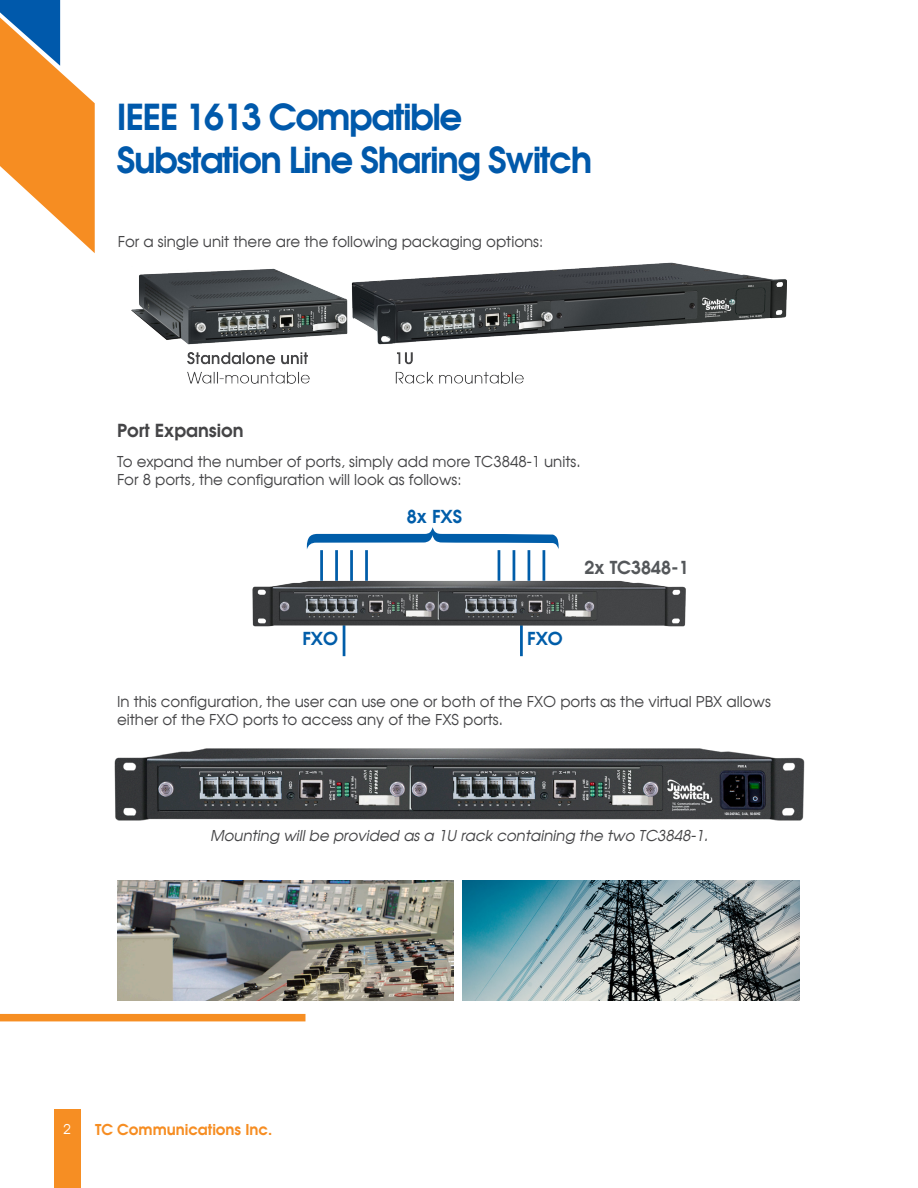
<style>
.page{position:relative;width:918px;height:1188px;background:#fff}
.page>*{position:absolute;margin:0;border:0;box-sizing:border-box;transform-origin:0 0}
.t1{font:700 35.85px/43px "Avalon";letter-spacing:-.04em;color:#0059ab}
.t2{font:700 18px "Avalon";color:#454547}
.t3{font:700 17.85px "Avalon";color:#005da9}
.t4{font:700 17.85px "Avalon";color:#54575a}
.t5{font:15px/18px "Avalon Plain";color:#454547}
.t6{font:italic 15px "Avalon Plain";color:#454547}
.t7{font:700 15px "Avalon";color:#f68d22}
.t8{font:13.5px "Avalon Plain";color:#fff}
</style>
<div class="page">
<svg style="left:0;top:0;width:95px;height:253px"></svg>
<img style="left:132px;top:263px;width:654px;height:121px">
<hr style="left:520px;top:612px;width:3px;height:44px;background:#005da9">
<hr style="left:320px;top:550px;width:3px;height:44px;background:#005da9">
<hr style="left:335px;top:550px;width:3px;height:44px;background:#005da9">
<hr style="left:350px;top:550px;width:3px;height:44px;background:#005da9">
<hr style="left:365px;top:550px;width:3px;height:44px;background:#005da9">
<hr style="left:498px;top:550px;width:2px;height:44px;background:#005da9">
<hr style="left:513px;top:550px;width:2px;height:44px;background:#005da9">
<hr style="left:528px;top:550px;width:2px;height:44px;background:#005da9">
<hr style="left:543px;top:550px;width:2px;height:44px;background:#005da9">
<hr style="left:343px;top:612px;width:2px;height:44px;background:#005da9">
<svg style="left:307px;top:527px;width:252px;height:22px"></svg>
<img style="left:252px;top:580px;width:434px;height:48px">
<img style="left:114px;top:748px;width:691px;height:73px">
<div style="left:54px;top:1110px;width:27px;height:78px;background:#f68e23"></div>
<img style="left:117px;top:880px;width:337px;height:121px">
<img style="left:463px;top:880px;width:336px;height:121px">
<div style="left:0;top:1014px;width:305px;height:7px;background:#f68e23"></div>
<p class="t1" style="left:117px;top:94px;width:477px">IEEE 1613 Compatible<br>Substation Line Sharing Switch</p>
<p class="t5" style="left:118px;top:232px;width:427px">For a single unit there are the following packaging options:</p>
<p class="t2" style="left:117px;top:418px;width:128px">Port Expansion</p>
<p class="t5" style="left:117px;top:452px;width:465px">To expand the number of ports, simply add more TC3848-1 units.</p>
<p class="t5" style="left:117px;top:470px;width:346px">For 8 ports, the configuration will look as follows:</p>
<p class="t3" style="left:407px;top:504px;width:57px">8x FXS</p>
<p class="t3" style="left:302px;top:627px;width:37px">FXO</p>
<p class="t3" style="left:527px;top:627px;width:37px">FXO</p>
<p class="t4" style="left:585px;top:555px;width:106px">2x TC3848-1</p>
<p class="t5" style="left:117px;top:693px;width:655px">In this configuration, the user can use one or both of the FXO ports as the virtual PBX allows either of the FXO ports to access any of the FXS ports.</p>
<p class="t6" style="left:210px;top:827px;width:503px">Mounting will be provided as a 1U rack containing the two TC3848-1.</p>
<p class="t8" style="left:64px;top:1121px;width:9px">2</p>
<p class="t7" style="left:95px;top:1119px;width:179px">TC Communications Inc.</p>
</div>
